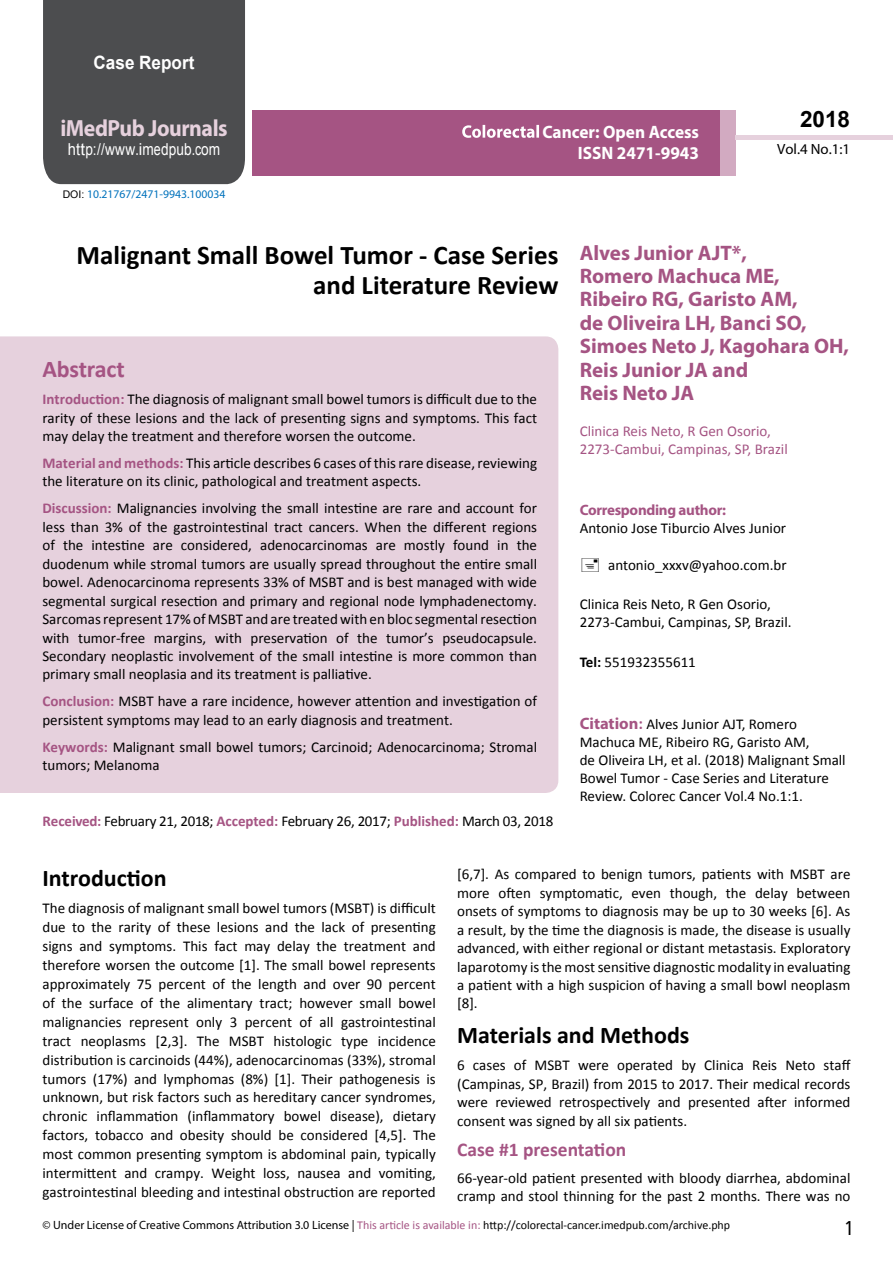
<style>
.page{position:relative;width:893px;height:1263px;background:#fff}
.page>*{position:absolute;margin:0;border:0;box-sizing:border-box;transform-origin:0 0}
.t1{font:700 27px/29.7px "Calibri";color:#000;text-align:right}
.t2{font:25.5px "Tunga";color:#000}
.t3{font:700 24px "Calibri";color:#000}
.t4{font:700 24px "Calibri";letter-spacing:-.005em;color:#a55483}
.t5{font:700 23.4px "Myriad Pro";letter-spacing:-.02em;color:#e6d1dd;scale:.93 1}
.t6{font:700 22.5px "Arial";color:#000}
.t7{font:700 21px/23.4px "Myriad Pro";color:#a55483}
.t8{font:700 19.5px "Calibri";color:#a55483}
.t9{font:700 18.45px "Arial";color:#fff;scale:.93 1}
.t10{font:700 18px/21.6px "Myriad Pro";color:#fff;text-align:right;scale:.96 1}
.t11{font:16.5px "Arial";letter-spacing:.01em;color:#fff;scale:.89 1}
.t12{font:15px/18.5px "Calibri";color:#000}
.t13{font:15px "Calibri";letter-spacing:-.02em;color:#000}
.t14{font:15px/18px "Calibri";color:#a55483}
.t15{font:700 15px "Myriad Pro";letter-spacing:-.02em;color:#a55483}
.t16{font:14.85px "Myriad Pro";color:#000}
.t17{font:12px "Myriad Pro";color:#000}
.t18{font:11.7px "Myriad Pro";color:#0072bc}
.s1{font-family:"Calibri"}
.s2{font-family:"Arial";font-size:10.5px;color:#000}
.s3{font-weight:700;color:#a55483}
.s4{font-weight:700}
.s5{font-family:"Myriad Pro";font-weight:700;font-size:16.5px;color:#a55483}
.s6{font-weight:700;font-size:16.5px;color:#a55483}
.s7{font-family:"Calibri";color:#a55483}
</style>
<div class="page">
<div style="left:43px;top:0;width:202px;height:184px;background:#4c4d4f"></div>
<div style="left:252px;top:110px;width:469px;height:66px;background:#a55483"></div>
<div style="left:720px;top:110px;width:16px;height:66px;background:#d2aac1"></div>
<svg style="left:462px;top:125px;width:77px;height:13px"></svg>
<div style="left:736px;top:135px;width:157px;height:5px;background:#e6d1dd"></div>
<div style="left:0;top:336px;width:558px;height:457px;background:#e6d1dd"></div>
<p class="t9" style="left:94px;top:50px;width:110px">Case Report</p>
<h3 class="t5" style="left:60px;top:113px;width:181px">iMedPub Journals</h3>
<p class="t11" style="left:68px;top:139px;width:173px">http://www<span class="s1">.</span>imedpub<span class="s1">.</span>com</p>
<p class="t18" style="left:63px;top:187px;width:164px"><span class="s2">DOI:</span> 10.21767/2471-9943.100034</p>
<p class="t10" style="left:542px;top:120px;width:165px">Cancer: Open Access<br>ISSN 2471-9943</p>
<h3 class="t6" style="left:800px;top:104px;width:52px">2018</h3>
<p class="t16" style="left:777px;top:140px;width:75px">Vol.4 No.1:1</p>
<h1 class="t1" style="left:77px;top:240px;width:483px">Malignant Small Bowel Tumor - Case Series and Literature Review</h1>
<h3 class="t4" style="left:42px;top:354px;width:84px">Abstract</h3>
<p class="t12" style="left:42px;top:390px;width:496px;text-align:justify"><span class="s3">Introduction:</span> The diagnosis of malignant small bowel tumors is difficult due to the rarity of these lesions and the lack of presenting signs and symptoms. This fact may delay the treatment and therefore worsen the outcome.</p>
<p class="t12" style="left:42px;top:454px;width:496px"><span class="s3">Material and methods:</span> This article describes 6 cases of this rare disease, reviewing the literature on its clinic, pathological and treatment aspects.</p>
<p class="t12" style="left:42px;top:499px;width:496px;text-align:justify"><span class="s3">Discussion:</span> Malignancies involving the small intestine are rare and account for less than 3% of the gastrointestinal tract cancers. When the different regions of the intestine are considered, adenocarcinomas are mostly found in the duodenum while stromal tumors are usually spread throughout the entire small bowel. Adenocarcinoma represents 33% of MSBT and is best managed with wide segmental surgical resection and primary and regional node lymphadenectomy.<br>Sarcomas represent 17% of MSBT and are treated with en bloc segmental resection with tumor-free margins, with preservation of the tumor’s pseudocapsule.<br>Secondary neoplastic involvement of the small intestine is more common than primary small neoplasia and its treatment is palliative.</p>
<p class="t12" style="left:42px;top:692px;width:496px"><span class="s3">Conclusion:</span> MSBT have a rare incidence, however attention and investigation of persistent symptoms may lead to an early diagnosis and treatment.</p>
<p class="t12" style="left:42px;top:738px;width:496px"><span class="s3">Keywords:</span> Malignant small bowel tumors; Carcinoid; Adenocarcinoma; Stromal tumors; Melanoma</p>
<p class="t13" style="left:43px;top:811px;width:512px"><span class="s3">Received:</span> February 21, 2018; <span class="s3">Accepted:</span> February 26, 2017; <span class="s3">Published:</span> March 03, 2018</p>
<h3 class="t7" style="left:580px;top:240px;width:271px">Alves Junior AJT*,<br>Romero Machuca ME,<br>Ribeiro RG, Garisto AM,<br>de Oliveira LH, Banci SO,<br>Simoes Neto J, Kagohara OH,<br>Reis Junior JA and<br>Reis Neto JA</h3>
<p class="t14" style="left:580px;top:422px;width:210px">Clinica Reis Neto, R Gen Osorio,<br>2273-Cambui, Campinas, SP, Brazil</p>
<p class="t15" style="left:580px;top:500px;width:148px">Corresponding author:</p>
<p class="t12" style="left:580px;top:518px;width:208px">Antonio Jose Tiburcio Alves Junior</p>
<p class="t12" style="left:608px;top:556px;width:180px">antonio_xxxv@yahoo.com.br</p>
<p class="t12" style="left:580px;top:595px;width:213px;line-height:18px">Clinica Reis Neto, R Gen Osorio,<br>2273-Cambui, Campinas, SP, Brazil.</p>
<p class="t12" style="left:580px;top:652px;width:118px"><span class="s4">Tel:</span> 551932355611</p>
<p class="t12" style="left:580px;top:715px;width:267px;line-height:18px"><span class="s5">Citation</span><span class="s6">:</span> Alves Junior AJT, Romero Machuca ME, Ribeiro RG, Garisto AM,<br>de Oliveira LH, et al. (2018) Malignant Small Bowel Tumor - Case Series and Literature Review. Colorec Cancer Vol.4 No.1:1.</p>
<h3 class="t3" style="left:43px;top:863px;width:126px">Introduction</h3>
<p class="t12" style="left:43px;top:899px;width:395px;line-height:18.9px;text-align:justify">The diagnosis of malignant small bowel tumors (MSBT) is difficult due to the rarity of these lesions and the lack of presenting signs and symptoms. This fact may delay the treatment and therefore worsen the outcome [1]. The small bowel represents approximately 75 percent of the length and over 90 percent of the surface of the alimentary tract; however small bowel malignancies represent only 3 percent of all gastrointestinal tract neoplasms [2,3]. The MSBT histologic type incidence distribution is carcinoids (44%), adenocarcinomas (33%), stromal tumors (17%) and lymphomas (8%) [1]. Their pathogenesis is unknown, but risk factors such as hereditary cancer syndromes, chronic inflammation (inflammatory bowel disease), dietary factors, tobacco and obesity should be considered [4,5]. The most common presenting symptom is abdominal pain, typically intermittent and crampy. Weight loss, nausea and vomiting, gastrointestinal bleeding and intestinal obstruction are reported</p>
<p class="t12" style="left:457px;top:865px;width:395px;text-align:justify">[6,7]. As compared to benign tumors, patients with MSBT are more often symptomatic, even though, the delay between onsets of symptoms to diagnosis may be up to 30 weeks [6]. As a result, by the time the diagnosis is made, the disease is usually advanced, with either regional or distant metastasis. Exploratory laparotomy is the most sensitive diagnostic modality in evaluating a patient with a high suspicion of having a small bowl neoplasm [8].</p>
<h3 class="t3" style="left:457px;top:1020px;width:234px">Materials and Methods</h3>
<p class="t12" style="left:457px;top:1056px;width:395px;text-align:justify">6 cases of MSBT were operated by Clinica Reis Neto staff (Campinas, SP, Brazil) from 2015 to 2017. Their medical records were reviewed retrospectively and presented after informed consent was signed by all six patients.</p>
<h3 class="t8" style="left:457px;top:1137px;width:171px">Case #1 presentation</h3>
<p class="t12" style="left:457px;top:1168px;width:395px">66-year-old patient presented with bloody diarrhea, abdominal cramp and stool thinning for the past 2 months. There was no</p>
<p class="t17" style="left:43px;top:1218px;width:689px">© Under License of Creative Commons Attribution 3.0 License | <span class="s7">This article is available in:</span> <span class="s1">http://colorectal-cancer.imedpub.com/archive.php</span></p>
<h2 class="t2" style="left:845px;top:1211px;width:9px">1</h2>
</div>
